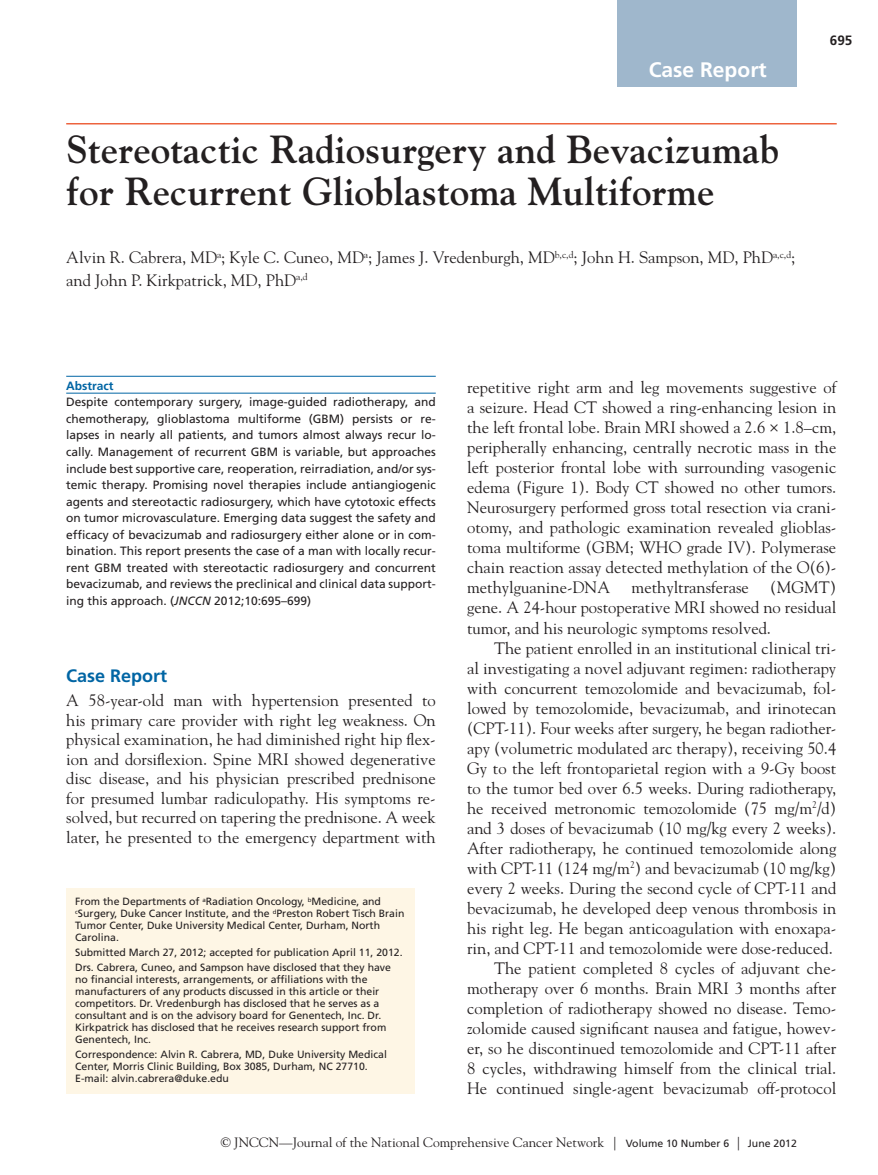
<style>
.page{position:relative;width:878px;height:1175px;background:#fff}
.page>*{position:absolute;margin:0;border:0;box-sizing:border-box;transform-origin:0 0}
.OAT{font:700 39px/42px "Goudy Std";color:#231f20}
.t1{font:700 21px "Frutiger LT Std";color:#fff}
.t2{font:700 18px "Frutiger LT Std";color:#0065a4}
.TXT{font:16.5px/20px "Goudy Std";color:#231f20;text-align:justify}
.TXT__flush{font:16.5px/20px "Goudy Std";color:#231f20;text-align:justify}
.OAA{font:16.5px/22.5px "Goudy Std";color:#231f20}
.t3{font:13.5px "Goudy Std";color:#231f20}
.t4{font:700 13.5px "Frutiger LT Std";color:#231f20}
.ABS{font:12px/16.5px "Frutiger LT Std";color:#231f20;text-align:justify}
.ABS_Header{font:700 12px "Frutiger LT Std";color:#0065a4}
.OFN4{font:10.5px/12px "Frutiger LT Std";color:#231f20}
.s1{font-style:italic}
.s2{font-family:"Frutiger LT Std";font-size:10.5px}
</style>
<div class="page">
<div style="left:617px;top:0;width:179px;height:87px;background:#9fb7cc"></div>
<hr style="left:66px;top:123px;width:770px;height:1px;background:#ed633e">
<hr style="left:66px;top:376px;width:370px;height:1px;background:#0065a4">
<hr style="left:66px;top:393px;width:370px;height:1px;background:#0065a4">
<div style="left:66px;top:888px;width:348px;height:206px;background:#fef6e5"></div>
<p class="t1" style="left:648px;top:57px;width:119px">Case Report</p>
<p class="OAT" style="left:66px;top:128px;width:714px">Stereotactic Radiosurgery and Bevacizumab for Recurrent Glioblastoma Multiforme</p>
<p class="OAA" style="left:66px;top:246px;width:730px">Alvin R. Cabrera, MD<sup>a</sup>; Kyle C. Cuneo, MD<sup>a</sup>; James J. Vredenburgh, MD<sup>b,c,d</sup>; John H. Sampson, MD, PhD<sup>a,c,d</sup>; and John P. Kirkpatrick, MD, PhD<sup>a,d</sup></p>
<p class="t4" style="left:829px;top:32px;width:24px">695</p>
<p class="ABS_Header" style="left:66px;top:379px;width:49px">Abstract</p>
<p class="ABS" style="left:66px;top:394px;width:371px">Despite contemporary surgery, image-guided radiotherapy, and chemotherapy, glioblastoma multiforme (GBM) persists or re&shy;lapses in nearly all patients, and tumors almost always recur lo&shy;cally. Management of recurrent GBM is variable, but approaches include best supportive care, reoperation, reirradiation, and/or sys&shy;temic therapy. Promising novel therapies include antiangiogenic agents and stereotactic radiosurgery, which have cytotoxic effects on tumor microvasculature. Emerging data suggest the safety and efficacy of bevacizumab and radiosurgery either alone or in com&shy;bination. This report presents the case of a man with locally recur&shy;rent GBM treated with stereotactic radiosurgery and concurrent bevacizumab, and reviews the preclinical and clinical data support&shy;ing this approach. (<span class="s1">JNCCN</span> 2012;10:695–699)</p>
<h1 class="t2" style="left:66px;top:665px;width:103px">Case Report</h1>
<p class="TXT__flush" style="left:66px;top:690px;width:371px;line-height:19.5px">A 58-year-old man with hypertension presented to his primary care provider with right leg weakness. On physical examination, he had diminished right hip flex&shy;ion and dorsiflexion. Spine MRI showed degenerative disc disease, and his physician prescribed prednisone for presumed lumbar radiculopathy. His symptoms re&shy;solved, but recurred on tapering the prednisone. A week later, he presented to the emergency department with</p>
<p class="OFN4" style="left:75px;top:895px;width:331px">From the Departments of <sup>a</sup>Radiation Oncology, <sup>b</sup>Medicine, and <sup>c</sup>Surgery, Duke Cancer Institute, and the <sup>d</sup>Preston Robert Tisch Brain Tumor Center, Duke University Medical Center, Durham, North Carolina.</p>
<p class="OFN4" style="left:75px;top:946px;width:329px">Submitted March 27, 2012; accepted for publication April 11, 2012.</p>
<p class="OFN4" style="left:75px;top:961px;width:317px">Drs. Cabrera, Cuneo, and Sampson have disclosed that they have no financial interests, arrangements, or affiliations with the manufacturers of any products discussed in this article or their competitors. Dr. Vredenburgh has disclosed that he serves as a consultant and is on the advisory board for Genentech, Inc. Dr.<br>Kirkpatrick has disclosed that he receives research support from Genentech, Inc.</p>
<p class="OFN4" style="left:75px;top:1048px;width:313px">Correspondence: Alvin R. Cabrera, MD, Duke University Medical<br>Center, Morris Clinic Building, Box 3085, Durham, NC 27710.<br>E-mail: alvin.cabrera@duke.edu</p>
<p class="TXT__flush" style="left:467px;top:377px;width:371px">repetitive right arm and leg movements suggestive of a seizure. Head CT showed a ring-enhancing lesion in the left frontal lobe. Brain MRI showed a 2.6 × 1.8–cm, peripherally enhancing, centrally necrotic mass in the left posterior frontal lobe with surrounding vasogenic edema (Figure 1). Body CT showed no other tumors.<br>Neurosurgery performed gross total resection via crani&shy;otomy, and pathologic examination revealed glioblas&shy;toma multiforme (GBM; WHO grade IV). Polymerase chain reaction assay detected methylation of the O(6)- methylguanine-DNA</p>
<p class="TXT__flush" style="left:467px;top:577px;width:371px;text-indent:303px">(MGMT) gene. A 24-hour postoperative MRI showed no residual tumor, and his neurologic symptoms resolved.</p>
<p class="TXT" style="left:467px;top:637px;width:371px;text-indent:27px">The patient enrolled in an institutional clinical tri&shy;al investigating a novel adjuvant regimen: radiotherapy with concurrent temozolomide and bevacizumab, fol&shy;lowed by temozolomide, bevacizumab, and irinotecan (CPT-11). Four weeks after surgery, he began radiother&shy;apy (volumetric modulated arc therapy), receiving 50.4<br>Gy to the left frontoparietal region with a 9-Gy boost to the tumor bed over 6.5 weeks. During radiotherapy, he received metronomic temozolomide (75 mg/m<sup>2</sup>/d) and 3 doses of bevacizumab (10 mg/kg every 2 weeks).<br>After radiotherapy, he continued temozolomide along with CPT-11 (124 mg/m<sup>2</sup>) and bevacizumab (10 mg/kg) every 2 weeks. During the second cycle of CPT-11 and bevacizumab, he developed deep venous thrombosis in his right leg. He began anticoagulation with enoxapa&shy;rin, and CPT-11 and temozolomide were dose-reduced.</p>
<p class="TXT" style="left:467px;top:958px;width:371px;text-indent:27px">The patient completed 8 cycles of adjuvant che&shy;motherapy over 6 months. Brain MRI 3 months after completion of radiotherapy showed no disease. Temo&shy;zolomide caused significant nausea and fatigue, howev&shy;er, so he discontinued temozolomide and CPT-11 after 8 cycles, withdrawing himself from the clinical trial.<br>He continued single-agent bevacizumab off-protocol</p>
<p class="TXT__flush" style="left:631px;top:577px;width:119px">methyltransferase</p>
<p class="t3" style="left:221px;top:1134px;width:577px">© JNCCN—Journal of the National Comprehensive Cancer Network | <span class="s2">Volume 10 Number 6</span> | <span class="s2">June 2012</span></p>
</div>
